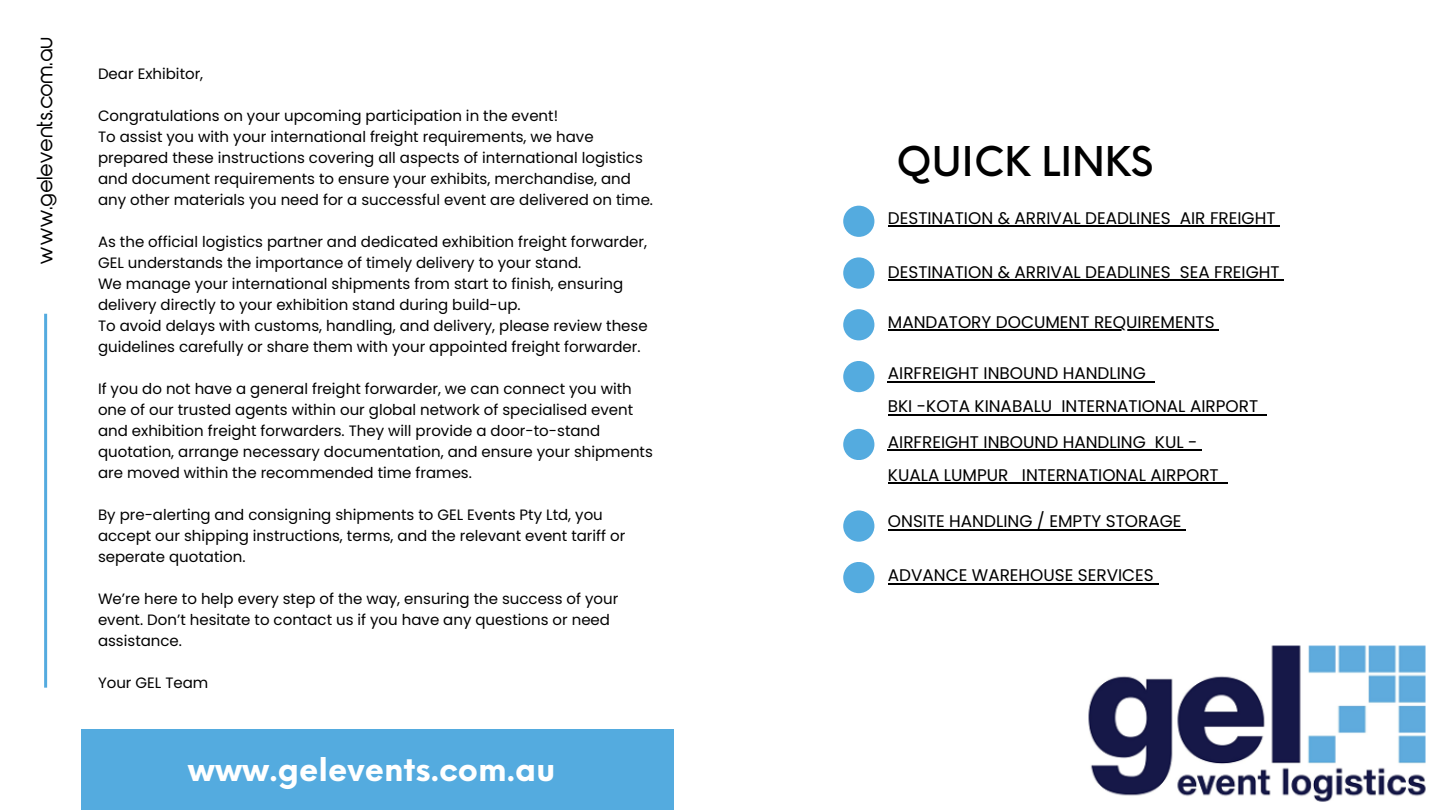
<style>
.page{position:relative;width:1440px;height:810px;background:#fff}
.page>*{position:absolute;margin:0;border:0;box-sizing:border-box;transform-origin:0 0}
.t1{font:500 40px "Neue Einstellung";color:#000}
.t2{font:700 32px "Neue Einstellung";color:#fff}
.t3{font:20px "Abeatby Kai";color:#000}
.t4{font:16.9px "Poppins";color:#000}
.t5{font:15px/21px "Poppins";color:#000}
</style>
<div class="page">
<hr style="left:44px;top:314px;width:3px;height:374px;background:#54abdf">
<div style="left:81px;top:729px;width:592px;height:81px;background:#54abdf"></div>
<img style="left:1088px;top:645px;width:338px;height:157px">
<div style="left:843px;top:206px;width:31px;height:31px;background:#54abdf;border-radius:50%"></div>
<div style="left:843px;top:257px;width:31px;height:32px;background:#54abdf;border-radius:50%"></div>
<div style="left:843px;top:361px;width:31px;height:31px;background:#54abdf;border-radius:50%"></div>
<div style="left:843px;top:309px;width:31px;height:31px;background:#54abdf;border-radius:50%"></div>
<div style="left:843px;top:510px;width:31px;height:32px;background:#54abdf;border-radius:50%"></div>
<div style="left:843px;top:562px;width:31px;height:31px;background:#54abdf;border-radius:50%"></div>
<hr style="left:888px;top:225px;width:283px;height:2px;background:#000">
<svg style="left:1171px;top:225px;width:9px;height:2px"></svg>
<hr style="left:1180px;top:225px;width:95px;height:2px;background:#000">
<hr style="left:888px;top:279px;width:283px;height:2px;background:#000">
<svg style="left:1171px;top:279px;width:9px;height:2px"></svg>
<hr style="left:1180px;top:279px;width:100px;height:2px;background:#000">
<hr style="left:888px;top:381px;width:258px;height:1px;background:#000">
<hr style="left:888px;top:414px;width:164px;height:1px;background:#000">
<hr style="left:1061px;top:414px;width:197px;height:1px;background:#000">
<hr style="left:888px;top:329px;width:327px;height:2px;background:#000">
<hr style="left:888px;top:529px;width:293px;height:1px;background:#000">
<hr style="left:888px;top:583px;width:266px;height:1px;background:#000">
<hr style="left:888px;top:450px;width:258px;height:1px;background:#000">
<hr style="left:1155px;top:450px;width:42px;height:1px;background:#000">
<hr style="left:888px;top:483px;width:120px;height:1px;background:#000">
<svg style="left:1008px;top:483px;width:14px;height:1px"></svg>
<hr style="left:1022px;top:483px;width:197px;height:1px;background:#000">
<div style="left:843px;top:429px;width:31px;height:31px;background:#54abdf;border-radius:50%"></div>
<p class="t3" style="left:37px;top:264px;width:229px;rotate:-90deg">www.gelevents.com.au</p>
<h3 class="t5" style="left:98px;top:64px;width:107px">Dear Exhibitor,</h3>
<p class="t5" style="left:98px;top:106px;width:462px">Congratulations on your upcoming participation in the event!</p>
<p class="t5" style="left:98px;top:127px;width:557px">To assist you with your international freight requirements, we have prepared these instructions covering all aspects of international logistics and document requirements to ensure your exhibits, merchandise, and any other materials you need for a successful event are delivered on time.</p>
<p class="t5" style="left:98px;top:232px;width:551px">As the official logistics partner and dedicated exhibition freight forwarder,<br>GEL understands the importance of timely delivery to your stand.</p>
<p class="t5" style="left:98px;top:274px;width:527px">We manage your international shipments from start to finish, ensuring delivery directly to your exhibition stand during build-up.</p>
<p class="t5" style="left:98px;top:316px;width:551px">To avoid delays with customs, handling, and delivery, please review these guidelines carefully or share them with your appointed freight forwarder.</p>
<p class="t5" style="left:98px;top:379px;width:556px">If you do not have a general freight forwarder, we can connect you with one of our trusted agents within our global network of specialised event and exhibition freight forwarders. They will provide a door-to-stand quotation, arrange necessary documentation, and ensure your shipments are moved within the recommended time frames.</p>
<p class="t5" style="left:98px;top:505px;width:529px">By pre-alerting and consigning shipments to GEL Events Pty Ltd, you accept our shipping instructions, terms, and the relevant event tariff or seperate quotation.</p>
<p class="t5" style="left:98px;top:589px;width:522px">We’re here to help every step of the way, ensuring the success of your event. Don’t hesitate to contact us if you have any questions or need assistance.</p>
<p class="t5" style="left:98px;top:673px;width:112px">Your GEL Team</p>
<p class="t2" style="left:188px;top:740px;width:369px">www.gelevents.com.au</p>
<p class="t1" style="left:897px;top:126px;width:258px">QUICK LINKS</p>
<h1 class="t4" style="left:888px;top:206px;width:389px">DESTINATION &amp; ARRIVAL DEADLINES AIR FREIGHT</h1>
<p class="t4" style="left:888px;top:260px;width:393px">DESTINATION &amp; ARRIVAL DEADLINES SEA FREIGHT</p>
<h4 class="t4" style="left:888px;top:310px;width:328px">MANDATORY DOCUMENT REQUIREMENTS</h4>
<p class="t4" style="left:888px;top:362px;width:260px">AIRFREIGHT INBOUND HANDLING</p>
<p class="t4" style="left:888px;top:395px;width:372px">BKI -KOTA KINABALU INTERNATIONAL AIRPORT</p>
<p class="t4" style="left:888px;top:430px;width:311px">AIRFREIGHT INBOUND HANDLING KUL -</p>
<p class="t4" style="left:888px;top:463px;width:332px">KUALA LUMPUR INTERNATIONAL AIRPORT</p>
<p class="t4" style="left:888px;top:510px;width:295px">ONSITE HANDLING / EMPTY STORAGE</p>
<h4 class="t4" style="left:888px;top:564px;width:267px">ADVANCE WAREHOUSE SERVICES</h4>
</div>
